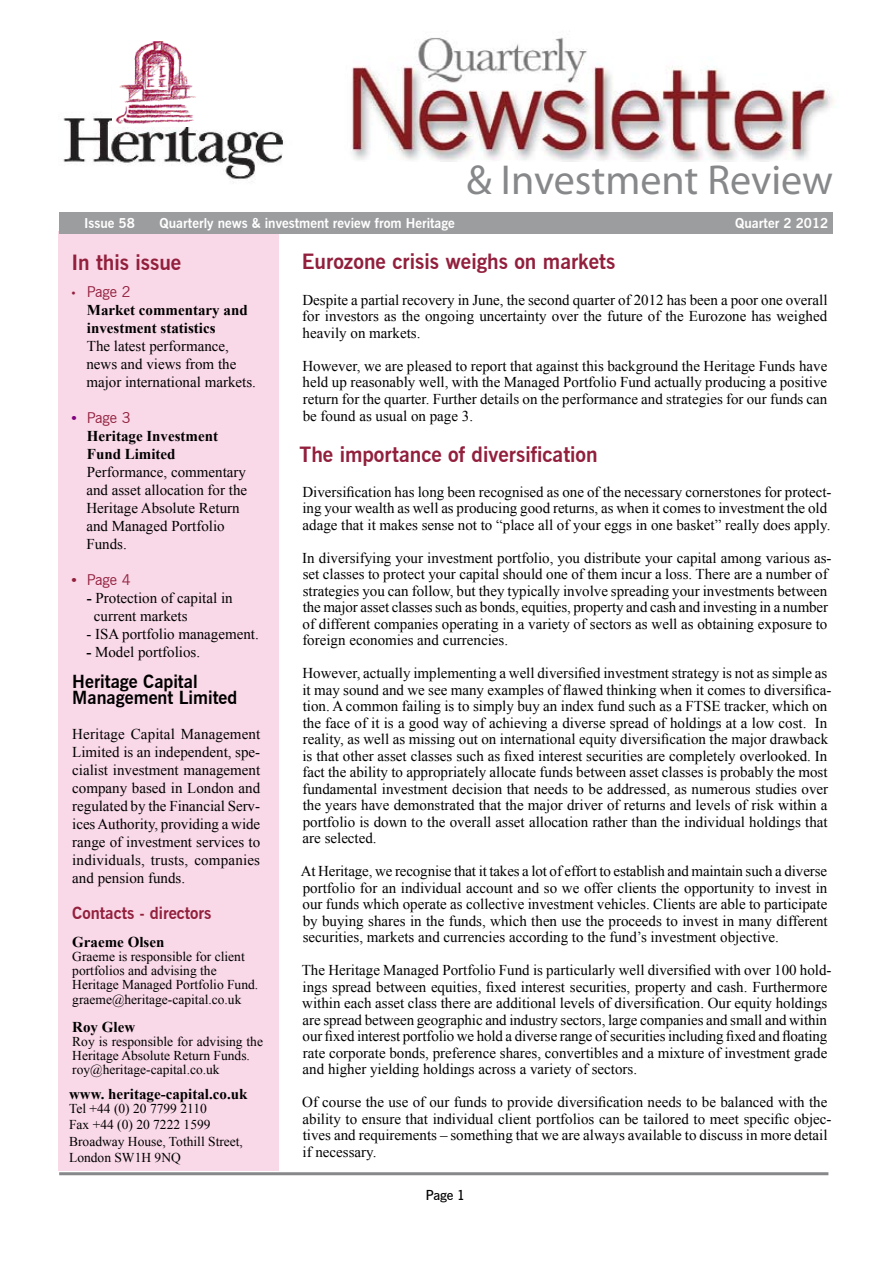
<style>
.page{position:relative;width:893px;height:1263px;background:#fff}
.page>*{position:absolute;margin:0;border:0;box-sizing:border-box;transform-origin:0 0}
.t1{font:42px "Myriad Pro";color:#87888a}
.t2{font:700 21px "News Gothic";color:#92203d}
.t3{font:700 18px/16.5px "News Gothic";color:#000}
.t4{font:700 16.5px "News Gothic";color:#92203d}
.t5{font:15px/16.5px "Times New Roman";color:#000}
.t6{font:700 15px/18px "Times New Roman";color:#000}
.t7{font:15px "News Gothic";color:#92203d}
.t8{font:15px "News Gothic Becker Med";color:#000}
.t9{font:13.5px/16.2px "Times New Roman";color:#000}
.t10{font:700 13.5px "News Gothic";color:#fff}
.s1{font-family:"Times New Roman";font-size:12px}
.s2{font-family:"Times New Roman";font-weight:700;color:#800080}
.s3{font-family:"Times New Roman";font-weight:700}
.s4{font-weight:700}
</style>
<div class="page">
<img style="left:352px;top:37px;width:482px;height:125px">
<img style="left:63px;top:118px;width:220px;height:65px">
<div style="left:58px;top:231px;width:221px;height:940px;background:#f9d8e7"></div>
<div style="left:59px;top:212px;width:774px;height:21px;background:#9c9d9f"></div>
<hr style="left:59px;top:1172px;width:769px;height:3px;background:#87888a">
<img style="left:113px;top:41px;width:86px;height:86px">
<h1 class="t1" style="left:466px;top:154px;width:368px">&amp; Investment Review</h1>
<p class="t10" style="left:84px;top:215px;width:52px">Issue 58</p>
<p class="t10" style="left:160px;top:215px;width:297px">Quarterly news &amp; investment review from Heritage</p>
<p class="t10" style="left:735px;top:215px;width:95px">Quarter 2 2012</p>
<h2 class="t2" style="left:302px;top:249px;width:315px">Eurozone crisis weighs on markets</h2>
<p class="t5" style="left:302px;top:291px;width:527px;text-align:justify">Despite a partial recovery in June, the second quarter of 2012 has been a poor one overall for investors as the ongoing uncertainty over the future of the Eurozone has weighed heavily on markets.</p>
<p class="t5" style="left:302px;top:357px;width:526px;text-align:justify">However, we are pleased to report that against this background the Heritage Funds have held up reasonably well, with the Managed Portfolio Fund actually producing a positive return for the quarter. Further details on the performance and strategies for our funds can be found as usual on page 3.</p>
<h2 class="t2" style="left:300px;top:442px;width:300px">The importance of diversification</h2>
<p class="t5" style="left:302px;top:483px;width:531px">Diversification has long been recognised as one of the necessary cornerstones for protect&shy;ing your wealth as well as producing good returns, as when it comes to investment the old adage that it makes sense not to “place all of your eggs in one basket” really does apply.</p>
<p class="t5" style="left:302px;top:549px;width:531px">In diversifying your investment portfolio, you distribute your capital among various as&shy;set classes to protect your capital should one of them incur a loss. There are a number of strategies you can follow, but they typically involve spreading your investments between the major asset classes such as bonds, equities, property and cash and investing in a number of different companies operating in a variety of sectors as well as obtaining exposure to foreign economies and currencies.</p>
<p class="t5" style="left:302px;top:665px;width:531px">However, actually implementing a well diversified investment strategy is not as simple as it may sound and we see many examples of flawed thinking when it comes to diversifica&shy;tion. A common failing is to simply buy an index fund such as a FTSE tracker, which on the face of it is a good way of achieving a diverse spread of holdings at a low cost. In reality, as well as missing out on international equity diversification the major drawback is that other asset classes such as fixed interest securities are completely overlooked. In fact the ability to appropriately allocate funds between asset classes is probably the most fundamental investment decision that needs to be addressed, as numerous studies over the years have demonstrated that the major driver of returns and levels of risk within a portfolio is down to the overall asset allocation rather than the individual holdings that are selected.</p>
<p class="t5" style="left:301px;top:863px;width:528px;text-align:justify">At Heritage, we recognise that it takes a lot of effort to establish and maintain such a diverse portfolio for an individual account and so we offer clients the opportunity to invest in our funds which operate as collective investment vehicles. Clients are able to participate by buying shares in the funds, which then use the proceeds to invest in many different securities, markets and currencies according to the fund’s investment objective.</p>
<p class="t5" style="left:302px;top:962px;width:531px">The Heritage Managed Portfolio Fund is particularly well diversified with over 100 hold&shy;ings spread between equities, fixed interest securities, property and cash. Furthermore within each asset class there are additional levels of diversification. Our equity holdings are spread between geographic and industry sectors, large companies and small and within our fixed interest portfolio we hold a diverse range of securities including fixed and floating rate corporate bonds, preference shares, convertibles and a mixture of investment grade and higher yielding holdings across a variety of sectors.</p>
<p class="t5" style="left:302px;top:1094px;width:531px">Of course the use of our funds to provide diversification needs to be balanced with the ability to ensure that individual client portfolios can be tailored to meet specific objec&shy;tives and requirements – something that we are always available to discuss in more detail if necessary.</p>
<h2 class="t2" style="left:71px;top:250px;width:112px">In this issue</h2>
<p class="t7" style="left:71px;top:282px;width:61px"><span class="s1">•</span> Page 2</p>
<p class="t6" style="left:87px;top:300px;width:162px">Market commentary and investment statistics</p>
<p class="t5" style="left:86px;top:336px;width:171px;line-height:18px">The latest performance, news and views from the major international markets.</p>
<p class="t7" style="left:71px;top:408px;width:61px"><span class="s2">•</span> Page 3</p>
<p class="t6" style="left:87px;top:426px;width:133px">Heritage Investment<br>Fund Limited</p>
<p class="t5" style="left:86px;top:462px;width:162px;line-height:18px">Performance, commentary and asset allocation for the<br>Heritage Absolute Return and Managed Portfolio<br>Funds.</p>
<p class="t7" style="left:71px;top:570px;width:61px"><span class="s3">•</span> Page 4</p>
<p class="t5" style="left:94px;top:588px;width:140px;line-height:18px;text-indent:-7px"><span class="s4">-</span> Protection of capital in current markets</p>
<p class="t5" style="left:86px;top:625px;width:174px">- ISA portfolio management.</p>
<p class="t5" style="left:86px;top:643px;width:115px"><span class="s4">-</span> Model portfolios.</p>
<p class="t3" style="left:72px;top:673px;width:167px">Heritage Capital<br>Management Limited</p>
<p class="t5" style="left:72px;top:724px;width:190px;line-height:18px;text-align:justify">Heritage Capital Management Limited is an independent, spe&shy;cialist investment management company based in London and regulated by the Financial Serv&shy;ices Authority, providing a wide range of investment services to individuals, trusts, companies and pension funds.</p>
<p class="t4" style="left:72px;top:903px;width:141px">Contacts - directors</p>
<p class="t6" style="left:72px;top:932px;width:94px">Graeme Olsen</p>
<p class="t9" style="left:72px;top:949px;width:187px;line-height:14.2px">Graeme is responsible for client portfolios and advising the<br>Heritage Managed Portfolio Fund. graeme@heritage-capital.co.uk</p>
<p class="t6" style="left:72px;top:1017px;width:64px">Roy Glew</p>
<p class="t9" style="left:72px;top:1034px;width:192px;line-height:14.1px">Roy is responsible for advising the<br>Heritage Absolute Return Funds. roy@heritage-capital.co.uk</p>
<p class="t6" style="left:69px;top:1084px;width:180px">www. heritage-capital.co.uk</p>
<p class="t9" style="left:69px;top:1100px;width:175px">Tel +44 (0) 20 7799 2110<br>Fax +44 (0) 20 7222 1599<br>Broadway House, Tothill Street,<br>London SW1H 9NQ</p>
<p class="t8" style="left:426px;top:1187px;width:41px">Page 1</p>
</div>
